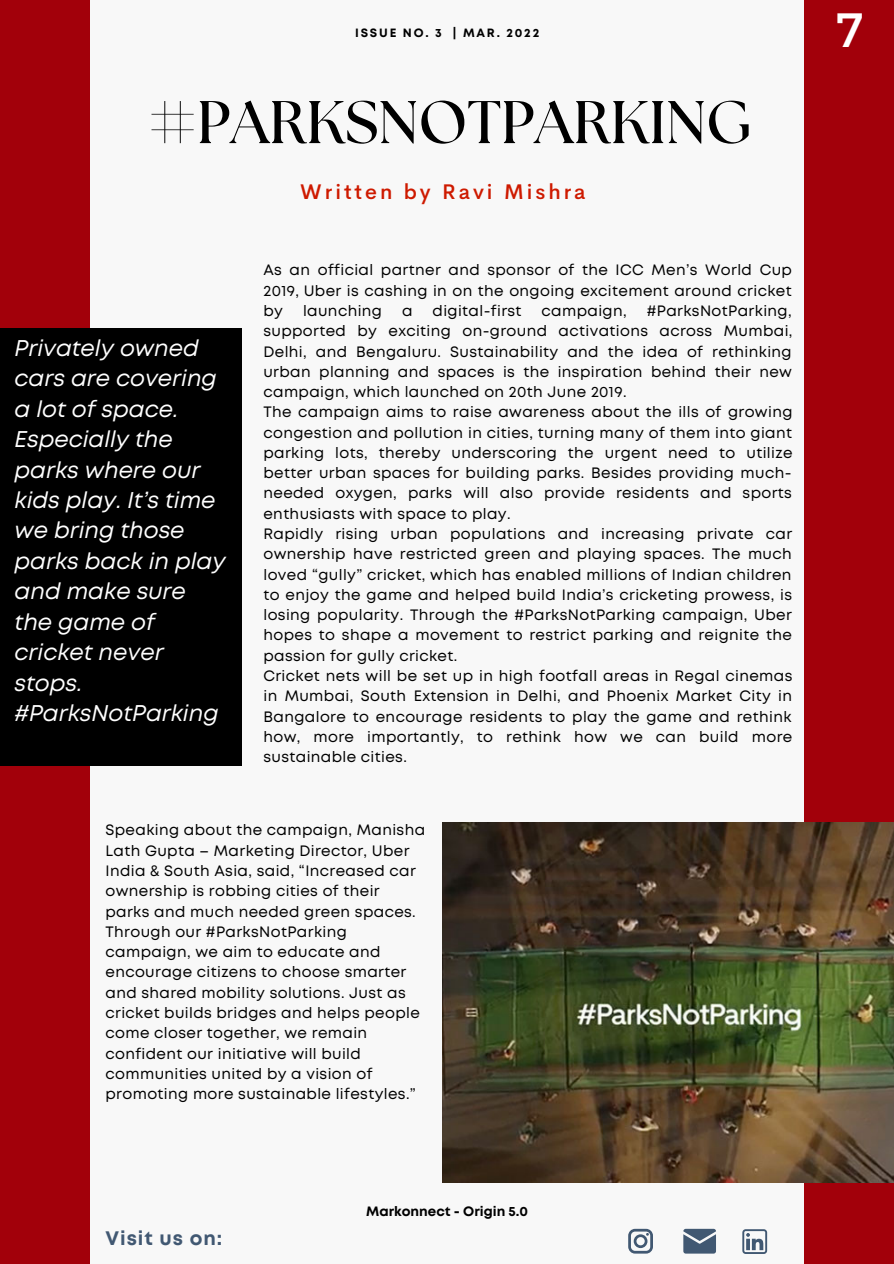
<style>
.page{position:relative;width:894px;height:1264px;background:#fff}
.page>*{position:absolute;margin:0;border:0;box-sizing:border-box;transform-origin:0 0}
.t1{font:700 60px "The Seasons";color:#000}
.t2{font:48px "Montserrat";color:#fff}
.t3{font:italic 22.65px/30.5px "Mont";color:#fff}
.t4{font:500 21px "Cerebri Sans";letter-spacing:.14em;color:#ce1a00}
.t5{font:700 19.5px "Mont";letter-spacing:.05em;color:#415872}
.t6{font:15px/20.2px "Mont";letter-spacing:.025em;color:#000;text-align:justify}
.t7{font:700 13.5px "Mont";color:#000}
.t8{font:700 12px "Mont";letter-spacing:.15em;color:#000}
.s1{font-weight:400}
</style>
<div class="page">
<div style="left:0;top:0;width:893px;height:1263px;background:#f8f8f8"></div>
<div style="left:804px;top:0;width:89px;height:1263px;background:#a2000a"></div>
<img style="left:443px;top:822px;width:450px;height:360px">
<svg style="left:683px;top:1228px;width:32px;height:25px"></svg>
<svg style="left:628px;top:1228px;width:24px;height:25px"></svg>
<svg style="left:742px;top:1229px;width:25px;height:24px"></svg>
<div style="left:0;top:0;width:89px;height:1263px;background:#a2000a"></div>
<div style="left:0;top:329px;width:242px;height:436px;background:#000"></div>
<p class="t8" style="left:355px;top:28px;width:185px">ISSUE NO. 3 | MAR. 2022</p>
<p class="t1" style="left:148px;top:95px;width:604px"><span class="s1">#</span>PARKSNOTPARKING</p>
<p class="t4" style="left:300px;top:177px;width:286px">Written by Ravi Mishra</p>
<p class="t3" style="left:15px;top:334px;width:212px">Privately owned cars are covering a lot of space.<br>Especially the parks where our kids play. It’s time we bring those parks back in play and make sure the game of cricket never stops. #ParksNotParking</p>
<p class="t6" style="left:263px;top:261px;width:530px">As an official partner and sponsor of the ICC Men’s World Cup 2019, Uber is cashing in on the ongoing excitement around cricket by</p>
<p class="t6" style="left:303px;top:302px;width:80px">launching</p>
<p class="t6" style="left:402px;top:302px;width:12px">a</p>
<p class="t6" style="left:432px;top:302px;width:90px">digital-first</p>
<p class="t6" style="left:541px;top:302px;width:87px">campaign,</p>
<p class="t6" style="left:263px;top:302px;width:530px;text-indent:383px">#ParksNotParking, supported by exciting on-ground activations across Mumbai, Delhi, and Bengaluru. Sustainability and the idea of rethinking urban planning and spaces is the inspiration behind their new campaign, which launched on 20th June 2019.</p>
<p class="t6" style="left:263px;top:403px;width:530px">The campaign aims to raise awareness about the ills of growing congestion and pollution in cities, turning many of them into giant parking lots, thereby underscoring the urgent need to utilize better urban spaces for building parks. Besides providing much&shy;needed oxygen, parks will also provide residents and sports enthusiasts with space to play.</p>
<p class="t6" style="left:263px;top:525px;width:530px">Rapidly rising urban populations and increasing private car ownership have restricted green and playing spaces. The much loved “gully” cricket, which has enabled millions of Indian children to enjoy the game and helped build India’s cricketing prowess, is losing popularity. Through the #ParksNotParking campaign, Uber hopes to shape a movement to restrict parking and reignite the passion for gully cricket.</p>
<p class="t6" style="left:263px;top:666px;width:530px">Cricket nets will be set up in high footfall areas in Regal cinemas in Mumbai, South Extension in Delhi, and Phoenix Market City in Bangalore to encourage residents to play the game and rethink how, more importantly, to rethink how we can build more sustainable cities.</p>
<p class="t6" style="left:105px;top:821px;width:321px;text-align:left">Speaking about the campaign, Manisha Lath Gupta – Marketing Director, Uber India &amp; South Asia, said, “Increased car ownership is robbing cities of their parks and much needed green spaces.<br>Through our #ParksNotParking campaign, we aim to educate and encourage citizens to choose smarter and shared mobility solutions. Just as cricket builds bridges and helps people come closer together, we remain confident our initiative will build communities united by a vision of promoting more sustainable lifestyles.”</p>
<p class="t5" style="left:105px;top:1231px;width:118px">Visit us on:</p>
<p class="t7" style="left:366px;top:1206px;width:163px">Markonnect - Origin 5.0</p>
<p class="t2" style="left:835px;top:-2px;width:29px">7</p>
</div>
